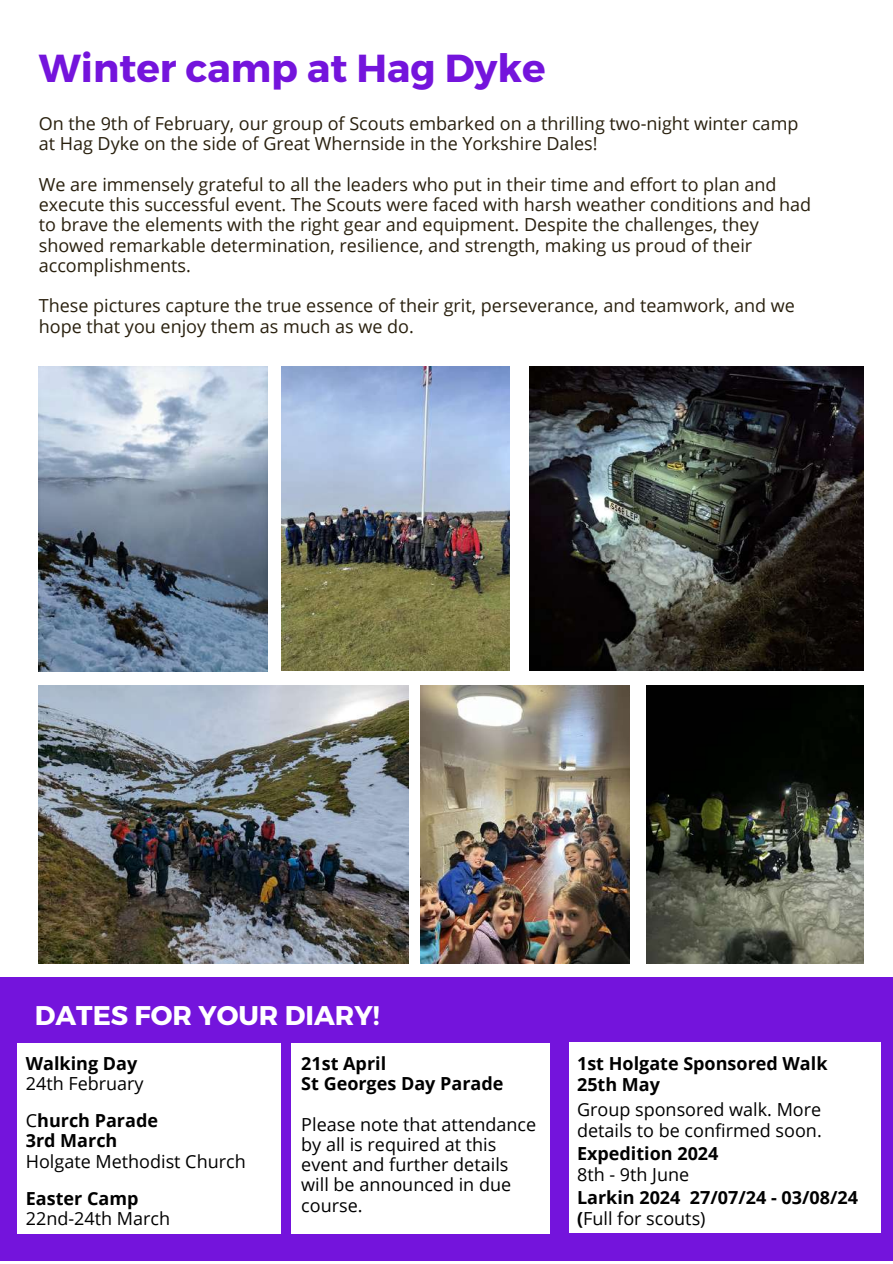
<style>
.page{position:relative;width:893px;height:1264px;background:#fff}
.page>*{position:absolute;margin:0;border:0;box-sizing:border-box;transform-origin:0 0}
.t1{font:700 39px "Montserrat";color:#7414dc}
.t2{font:700 27px "Montserrat";color:#fff}
.t3{font:18px/20.2px "Open Sans";color:#29200e}
.t4{font:18px/20.2px "Open Sans";color:#000}
.t5{font:700 18px/21.1px "Open Sans";color:#000}
.s1{font-weight:700}
.s2{font-weight:400}
</style>
<div class="page">
<div style="left:0;top:977px;width:892px;height:282px;background:#7414dc"></div>
<div style="left:292px;top:1043px;width:258px;height:190px;background:#fff"></div>
<div style="left:17px;top:1043px;width:264px;height:190px;background:#fff"></div>
<div style="left:569px;top:1041px;width:312px;height:191px;background:#fff"></div>
<img style="left:530px;top:366px;width:333px;height:304px">
<img style="left:646px;top:685px;width:217px;height:278px">
<img style="left:421px;top:685px;width:208px;height:278px">
<img style="left:39px;top:366px;width:228px;height:305px">
<img style="left:282px;top:366px;width:227px;height:304px">
<img style="left:39px;top:685px;width:369px;height:278px">
<h1 class="t1" style="left:39px;top:42px;width:508px">Winter camp at Hag Dyke</h1>
<p class="t3" style="left:39px;top:113px;width:761px">On the 9th of February, our group of Scouts embarked on a thrilling two-night winter camp at Hag Dyke on the side of Great Whernside in the Yorkshire Dales!</p>
<p class="t3" style="left:39px;top:174px;width:773px">We are immensely grateful to all the leaders who put in their time and effort to plan and execute this successful event. The Scouts were faced with harsh weather conditions and had to brave the elements with the right gear and equipment. Despite the challenges, they showed remarkable determination, resilience, and strength, making us proud of their accomplishments.</p>
<p class="t3" style="left:39px;top:295px;width:757px">These pictures capture the true essence of their grit, perseverance, and teamwork, and we hope that you enjoy them as much as we do.</p>
<h2 class="t2" style="left:35px;top:997px;width:346px">DATES FOR YOUR DIARY!</h2>
<p class="t5" style="left:26px;top:1052px;width:113px">Walking Day</p>
<p class="t4" style="left:26px;top:1064px;width:134px;line-height:37.2px">24th February<br>C<span class="s1">hurch Parade</span></p>
<p class="t5" style="left:26px;top:1129px;width:93px">3rd March</p>
<p class="t4" style="left:26px;top:1150px;width:221px">Holgate Methodist Church</p>
<p class="t5" style="left:26px;top:1187px;width:114px">Easter Camp</p>
<p class="t4" style="left:26px;top:1207px;width:146px">22nd-24th March</p>
<p class="t5" style="left:301px;top:1052px;width:203px;line-height:20.2px">21st April<br>St Georges Day Parade</p>
<p class="t4" style="left:301px;top:1113px;width:236px">Please note that attendance by all is required at this event and further details will be announced in due course.</p>
<p class="t5" style="left:577px;top:1052px;width:252px">1st Holgate Sponsored Walk<br>25th May</p>
<p class="t4" style="left:577px;top:1098px;width:246px;line-height:21.1px">Group sponsored walk. More details to be confirmed soon.</p>
<p class="t5" style="left:577px;top:1142px;width:143px">Expedition 2024</p>
<p class="t4" style="left:577px;top:1163px;width:114px">8th - 9th June</p>
<p class="t5" style="left:577px;top:1186px;width:282px">Larkin 2024 27/07/24 - 03/08/24 (<span class="s2">Full for scouts)</span></p>
</div>
